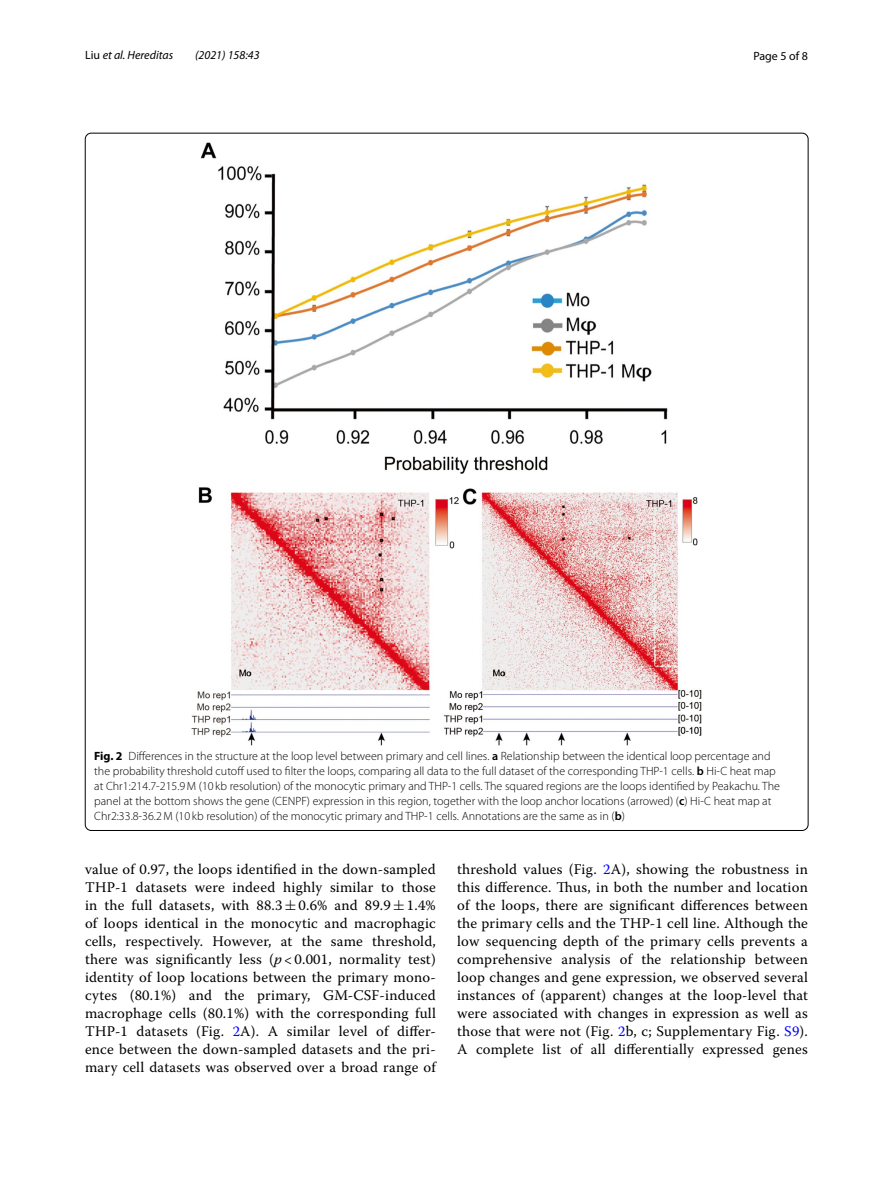
<style>
.page{position:relative;width:893px;height:1187px;background:#fff}
.page>*{position:absolute;margin:0;border:0;box-sizing:border-box;transform-origin:0 0}
.t1{font:14.7px/18px "Warnock Pro";letter-spacing:.015em;color:#000;text-align:justify}
.t2{font:300 12px/15px "Myriad Pro";color:#000}
.t3{font:italic 12px "Myriad Pro";color:#000}
.t4{font:12px "Myriad Pro";color:#000}
.s1{font-style:normal}
.s2{font-weight:700}
.s3{font-weight:600}
.s4{font-family:"MTSY"}
.s5{font-style:italic}
.s6{color:#00f}
</style>
<div class="page">
<img style="left:191px;top:142px;width:511px;height:603px">
<p class="t3" style="left:85px;top:48px;width:90px"><span class="s1">Liu</span> et al. Hereditas</p>
<p class="t3" style="left:195px;top:48px;width:66px">(2021) 158:43</p>
<p class="t4" style="left:753px;top:48px;width:56px">Page 5 of 8</p>
<p class="t2" style="left:94px;top:749px;width:687px"><span class="s2">Fig. 2</span> Differences in the structure at the loop level between primary and cell lines. <span class="s3">a</span> Relationship between the identical loop percentage and the probability threshold cutoff used to filter the loops, comparing all data to the full dataset of the corresponding THP-1 cells. <span class="s3">b</span> Hi-C heat map at Chr1:214.7-215.9M (10 kb resolution) of the monocytic primary and THP-1 cells. The squared regions are the loops identified by Peakachu. The panel at the bottom shows the gene (CENPF) expression in this region, together with the loop anchor locations (arrowed) (<span class="s3">c</span>) Hi-C heat map at Chr2:33.8-36.2M (10 kb resolution) of the monocytic primary and THP-1 cells. Annotations are the same as in (<span class="s3">b</span>)</p>
<p class="t1" style="left:85px;top:860px;width:352px">value of 0.97, the loops identified in the down-sampled THP-1 datasets were indeed highly similar to those in the full datasets, with 88.3<span class="s4">±</span>0.6% and 89.9<span class="s4">±</span>1.4% of loops identical in the monocytic and macrophagic cells, respectively. However, at the same threshold, there was significantly less (<span class="s5">p</span> &lt; 0.001, normality test) identity of loop locations between the primary mono&shy;cytes (80.1%) and the primary, GM-CSF-induced macrophage cells (80.1%) with the corresponding full THP-1 datasets (Fig. <span class="s6">2</span>A). A similar level of differ&shy;ence between the down-sampled datasets and the pri&shy;mary cell datasets was observed over a broad range of</p>
<p class="t1" style="left:457px;top:860px;width:352px">threshold values (Fig. <span class="s6">2</span>A), showing the robustness in this difference. Thus, in both the number and location of the loops, there are significant differences between the primary cells and the THP-1 cell line. Although the low sequencing depth of the primary cells prevents a comprehensive analysis of the relationship between loop changes and gene expression, we observed several instances of (apparent) changes at the loop-level that were associated with changes in expression as well as those that were not (Fig. <span class="s6">2</span>b, c; Supplementary Fig. <span class="s6">S9</span>).<br>A complete list of all differentially expressed genes</p>
</div>
